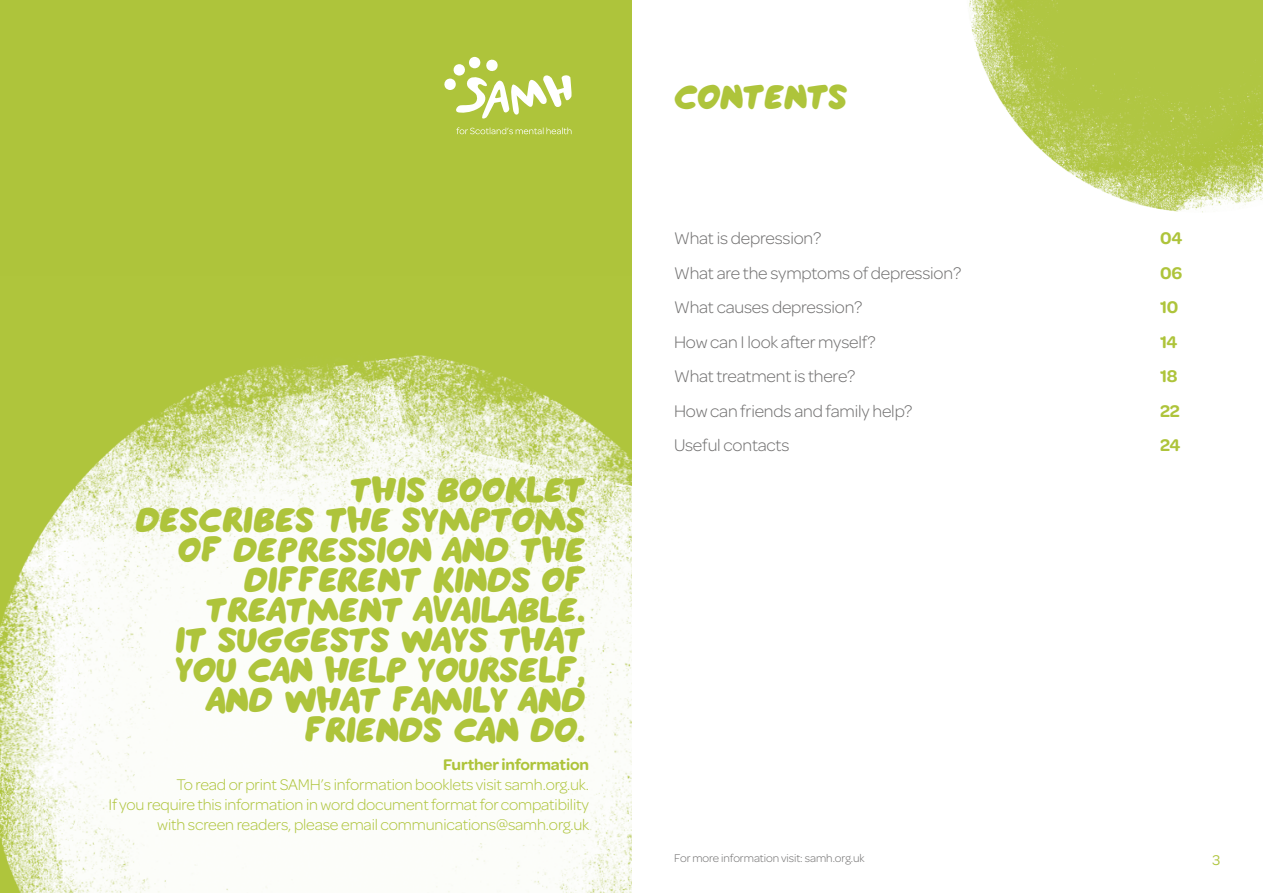
<style>
.page{position:relative;width:1263px;height:893px;background:#fff}
.page>*{position:absolute;margin:0;border:0;box-sizing:border-box;transform-origin:0 0}
.t1{font:34.5px/30px "SAMH";letter-spacing:-.01em;color:#aec43b;text-align:right}
.t2{font:300 18px "Omnes";letter-spacing:-.01em;color:#706f6f}
.t3{font:600 18px "Omnes";letter-spacing:-.01em;color:#aec43b}
.t4{font:300 16.5px/19.8px "Omnes";letter-spacing:-.01em;color:#aec43b;text-align:right}
.t5{font:600 16.5px "Omnes";letter-spacing:-.01em;color:#aec43b}
.t6{font:15px "Omnes";color:#aec43b}
.t7{font:300 12px "Omnes";letter-spacing:-.005em;color:#706f6f}
</style>
<div class="page">
<img style="left:969px;top:0;width:294px;height:213px">
<div style="left:0;top:0;width:631px;height:893px;background:#aec43b"></div>
<img style="left:0;top:354px;width:631px;height:539px">
<svg style="left:444px;top:57px;width:128px;height:62px"></svg>
<svg style="left:456px;top:127px;width:115px;height:7px"></svg>
<h1 class="t1" style="left:135px;top:476px;width:452px">THIS BOOKLET<br>DESCRIBES THE SYMPTOMS<br>OF DEPRESSION AND THE<br>DIFFERENT KINDS OF<br>TREATMENT AVAILABLE.<br>IT SUGGESTS WAYS THAT<br>YOU CAN HELP YOURSELF,<br>AND WHAT FAMILY AND<br>FRIENDS CAN DO.</h1>
<p class="t5" style="left:443px;top:753px;width:147px">Further information</p>
<p class="t4" style="left:108px;top:774px;width:482px">To read or print SAMH’s information booklets visit samh.org.uk.<br>If you require this information in word document format for compatibility with screen readers, please email communications@samh.org.uk</p>
<h1 class="t1" style="left:674px;top:83px;width:175px">CONTENTS</h1>
<p class="t2" style="left:674px;top:226px;width:149px">What is depression?</p>
<p class="t3" style="left:1160px;top:226px;width:24px">04</p>
<p class="t2" style="left:674px;top:261px;width:289px">What are the symptoms of depression?</p>
<p class="t3" style="left:1160px;top:260px;width:24px">06</p>
<p class="t2" style="left:674px;top:295px;width:190px">What causes depression?</p>
<p class="t3" style="left:1160px;top:295px;width:20px">10</p>
<p class="t2" style="left:674px;top:330px;width:203px">How can I look after myself?</p>
<p class="t3" style="left:1160px;top:329px;width:19px">14</p>
<p class="t2" style="left:674px;top:364px;width:183px">What treatment is there?</p>
<p class="t3" style="left:1160px;top:364px;width:19px">18</p>
<p class="t2" style="left:674px;top:399px;width:240px">How can friends and family help?</p>
<p class="t3" style="left:1160px;top:398px;width:21px">22</p>
<p class="t2" style="left:674px;top:433px;width:117px">Useful contacts</p>
<p class="t3" style="left:1160px;top:433px;width:22px">24</p>
<p class="t7" style="left:674px;top:850px;width:192px">For more information visit: samh.org.uk</p>
<p class="t6" style="left:1212px;top:850px;width:9px">3</p>
</div>
